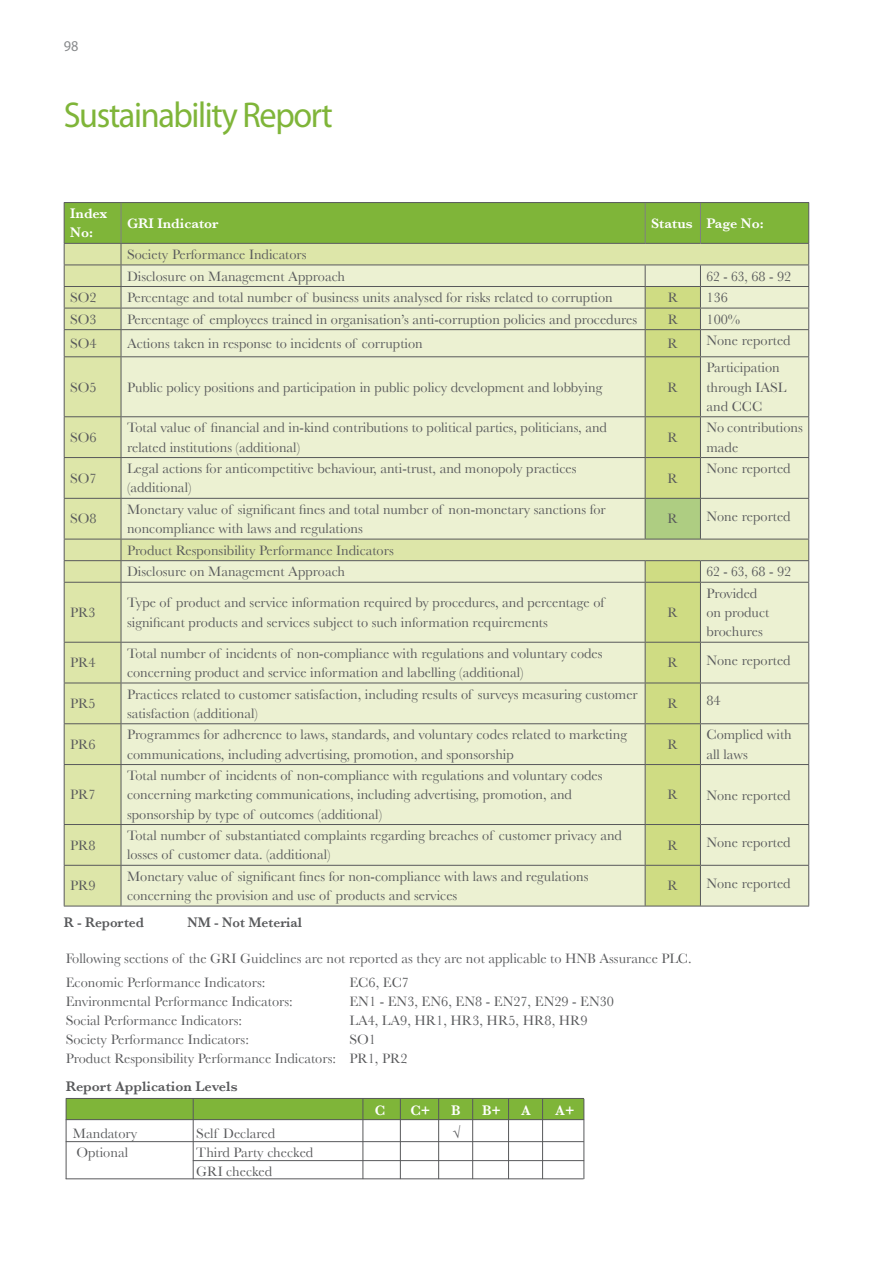
<style>
.page{position:relative;width:893px;height:1263px;background:#fff}
.page>*{position:absolute;margin:0;border:0;box-sizing:border-box;transform-origin:0 0}
.t1{font:36px "Myriad Pro";letter-spacing:-.04em;color:#7fb539;scale:.95 1}
.t2{font:15px "Myriad Pro";color:#888a8c;scale:.95 1}
.t3{font:14.25px/19.2px "Baskerville";color:#58595b}
.t4{font:600 14.25px/19.2px "Baskerville";color:#fff}
.t5{font:600 14.25px "Baskerville";color:#58595b;scale:.95 1}
.t6{font:600 14.25px "Baskerville";color:#58595b}
.t7{font:14.25px "Baskerville";color:#58595b;scale:.95 1}
.t8{font:700 14.25px "Baskerville";color:#58595b}
</style>
<div class="page">
<div style="left:66px;top:1098px;width:517px;height:21px;background:#7fb539"></div>
<hr style="left:64px;top:906px;width:745px;height:1px;background:#58595b">
<svg style="left:64px;top:203px;width:745px;height:703px;background:#dde6bb"></svg>
<hr style="left:700px;top:265px;width:109px;height:1px;background:#58595b">
<hr style="left:64px;top:202px;width:57px;height:1px;background:#58595b">
<hr style="left:64px;top:203px;width:1px;height:40px;background:#58595b">
<hr style="left:121px;top:202px;width:688px;height:1px;background:#58595b">
<hr style="left:808px;top:203px;width:1px;height:40px;background:#58595b">
<hr style="left:121px;top:203px;width:1px;height:40px;background:#808080">
<hr style="left:644px;top:203px;width:1px;height:40px;background:#808080">
<hr style="left:700px;top:203px;width:1px;height:40px;background:#808080">
<hr style="left:193px;top:1160px;width:391px;height:1px;background:#58595b">
<hr style="left:66px;top:1141px;width:518px;height:1px;background:#58595b">
<hr style="left:66px;top:1178px;width:517px;height:1px;background:#58595b">
<hr style="left:66px;top:1119px;width:518px;height:1px;background:#58595b">
<hr style="left:66px;top:1098px;width:518px;height:1px;background:#58595b">
<hr style="left:362px;top:1099px;width:1px;height:80px;background:#58595b">
<hr style="left:193px;top:1099px;width:1px;height:80px;background:#58595b">
<hr style="left:66px;top:1099px;width:1px;height:80px;background:#58595b">
<hr style="left:400px;top:1099px;width:1px;height:80px;background:#58595b">
<hr style="left:438px;top:1099px;width:1px;height:80px;background:#58595b">
<hr style="left:472px;top:1099px;width:1px;height:80px;background:#58595b">
<hr style="left:508px;top:1099px;width:1px;height:80px;background:#58595b">
<hr style="left:542px;top:1099px;width:1px;height:80px;background:#58595b">
<hr style="left:583px;top:1099px;width:1px;height:80px;background:#58595b">
<p class="t2" style="left:64px;top:40px;width:17px">98</p>
<h1 class="t1" style="left:64px;top:102px;width:285px">Sustainability Report</h1>
<p class="t4" style="left:70px;top:204px;width:39px">Index<br>No:</p>
<p class="t4" style="left:127px;top:214px;width:93px">GRI Indicator</p>
<p class="t4" style="left:651px;top:214px;width:114px">Status Page No:</p>
<p class="t3" style="left:127px;top:243px;width:220px;line-height:21.6px">Society Performance Indicators<br>Disclosure on Management Approach</p>
<p class="t7" style="left:706px;top:268px;width:91px">62 - 63, 68 - 92</p>
<p class="t3" style="left:70px;top:288px;width:28px">SO2</p>
<p class="t3" style="left:127px;top:288px;width:487px">Percentage and total number of business units analysed for risks related to corruption</p>
<p class="t3" style="left:667px;top:288px;width:12px">R</p>
<p class="t3" style="left:706px;top:288px;width:23px">136</p>
<p class="t3" style="left:70px;top:309px;width:28px">SO3</p>
<p class="t3" style="left:127px;top:309px;width:511px">Percentage of employees trained in organisation’s anti-corruption policies and procedures</p>
<p class="t3" style="left:667px;top:309px;width:12px">R</p>
<p class="t3" style="left:706px;top:309px;width:35px">100%</p>
<p class="t3" style="left:70px;top:334px;width:28px">SO4</p>
<p class="t3" style="left:127px;top:334px;width:297px">Actions taken in response to incidents of corruption</p>
<p class="t3" style="left:667px;top:334px;width:12px">R</p>
<p class="t3" style="left:706px;top:331px;width:86px">None reported</p>
<p class="t3" style="left:70px;top:377px;width:28px">SO5</p>
<p class="t3" style="left:127px;top:377px;width:477px">Public policy positions and participation in public policy development and lobbying</p>
<p class="t3" style="left:667px;top:377px;width:12px">R</p>
<p class="t3" style="left:706px;top:358px;width:82px">Participation through IASL and CCC</p>
<p class="t3" style="left:70px;top:428px;width:28px">SO6</p>
<p class="t3" style="left:127px;top:418px;width:481px">Total value of financial and in-kind contributions to political parties, politicians, and related institutions (additional)</p>
<p class="t3" style="left:667px;top:428px;width:12px">R</p>
<p class="t3" style="left:706px;top:418px;width:98px">No contributions made</p>
<p class="t3" style="left:70px;top:468px;width:28px">SO7</p>
<p class="t3" style="left:127px;top:459px;width:451px">Legal actions for anticompetitive behaviour, anti-trust, and monopoly practices (additional)</p>
<p class="t3" style="left:667px;top:468px;width:12px">R</p>
<p class="t3" style="left:706px;top:459px;width:86px">None reported</p>
<p class="t3" style="left:70px;top:509px;width:28px">SO8</p>
<p class="t3" style="left:127px;top:500px;width:480px">Monetary value of significant fines and total number of non-monetary sanctions for noncompliance with laws and regulations</p>
<p class="t3" style="left:667px;top:509px;width:12px">R</p>
<p class="t3" style="left:706px;top:506px;width:86px">None reported</p>
<p class="t3" style="left:127px;top:539px;width:268px;line-height:21.6px">Product Responsibility Performance Indicators<br>Disclosure on Management Approach</p>
<p class="t7" style="left:706px;top:563px;width:91px">62 - 63, 68 - 92</p>
<p class="t3" style="left:70px;top:603px;width:27px">PR3</p>
<p class="t3" style="left:127px;top:593px;width:479px">Type of product and service information required by procedures, and percentage of significant products and services subject to such information requirements</p>
<p class="t3" style="left:667px;top:603px;width:12px">R</p>
<p class="t3" style="left:706px;top:584px;width:64px">Provided on product brochures</p>
<p class="t3" style="left:70px;top:653px;width:27px">PR4</p>
<p class="t3" style="left:127px;top:644px;width:477px">Total number of incidents of non-compliance with regulations and voluntary codes concerning product and service information and labelling (additional)</p>
<p class="t3" style="left:667px;top:653px;width:12px">R</p>
<p class="t3" style="left:706px;top:650px;width:86px">None reported</p>
<p class="t3" style="left:70px;top:694px;width:27px">PR5</p>
<p class="t3" style="left:127px;top:684px;width:512px">Practices related to customer satisfaction, including results of surveys measuring customer satisfaction (additional)</p>
<p class="t3" style="left:667px;top:694px;width:12px">R</p>
<p class="t3" style="left:706px;top:691px;width:16px">84</p>
<p class="t3" style="left:70px;top:735px;width:27px">PR6</p>
<p class="t3" style="left:127px;top:725px;width:501px">Programmes for adherence to laws, standards, and voluntary codes related to marketing communications, including advertising, promotion, and sponsorship</p>
<p class="t3" style="left:667px;top:735px;width:12px">R</p>
<p class="t3" style="left:706px;top:725px;width:87px">Complied with all laws</p>
<p class="t3" style="left:70px;top:785px;width:27px">PR7</p>
<p class="t3" style="left:127px;top:766px;width:477px">Total number of incidents of non-compliance with regulations and voluntary codes concerning marketing communications, including advertising, promotion, and sponsorship by type of outcomes (additional)</p>
<p class="t3" style="left:667px;top:785px;width:12px">R</p>
<p class="t3" style="left:706px;top:785px;width:86px">None reported</p>
<p class="t3" style="left:70px;top:835px;width:27px">PR8</p>
<p class="t3" style="left:127px;top:826px;width:496px">Total number of substantiated complaints regarding breaches of customer privacy and losses of customer data. (additional)</p>
<p class="t3" style="left:667px;top:835px;width:12px">R</p>
<p class="t3" style="left:706px;top:833px;width:86px">None reported</p>
<p class="t3" style="left:70px;top:876px;width:27px">PR9</p>
<p class="t3" style="left:127px;top:867px;width:463px">Monetary value of significant fines for non-compliance with laws and regulations concerning the provision and use of products and services</p>
<p class="t3" style="left:667px;top:876px;width:12px">R</p>
<p class="t3" style="left:706px;top:873px;width:86px">None reported</p>
<p class="t5" style="left:64px;top:915px;width:86px">R - Reported</p>
<p class="t5" style="left:187px;top:915px;width:122px">NM - Not Meterial</p>
<p class="t3" style="left:66px;top:947px;width:627px;line-height:23.4px">Following sections of the GRI Guidelines are not reported as they are not applicable to HNB Assurance PLC.<br>Economic Performance Indicators:</p>
<p class="t3" style="left:349px;top:972px;width:61px">EC6, EC7</p>
<p class="t3" style="left:66px;top:992px;width:228px">Environmental Performance Indicators:</p>
<p class="t3" style="left:349px;top:992px;width:266px">EN1 - EN3, EN6, EN8 - EN27, EN29 - EN30</p>
<p class="t3" style="left:66px;top:1011px;width:178px">Social Performance Indicators:</p>
<p class="t3" style="left:349px;top:1011px;width:240px">LA4, LA9, HR1, HR3, HR5, HR8, HR9</p>
<p class="t3" style="left:66px;top:1030px;width:185px">Society Performance Indicators:</p>
<p class="t3" style="left:66px;top:1030px;width:343px;text-indent:284px">SO1<br>Product Responsibility Performance Indicators: PR1, PR2</p>
<p class="t6" style="left:66px;top:1078px;width:173px">Report Application Levels</p>
<p class="t4" style="left:375px;top:1100px;width:12px">C</p>
<p class="t4" style="left:410px;top:1100px;width:22px">C+</p>
<p class="t4" style="left:451px;top:1100px;width:11px">B</p>
<p class="t4" style="left:482px;top:1100px;width:20px">B+</p>
<p class="t4" style="left:521px;top:1100px;width:11px">A</p>
<p class="t4" style="left:555px;top:1100px;width:21px">A+</p>
<p class="t3" style="left:73px;top:1124px;width:66px">Mandatory</p>
<p class="t3" style="left:196px;top:1124px;width:80px">Self Declared</p>
<p class="t8" style="left:452px;top:1125px;width:9px">√</p>
<p class="t3" style="left:76px;top:1143px;width:53px">Optional</p>
<p class="t3" style="left:196px;top:1143px;width:119px">Third Party checked<br>GRI checked</p>
</div>
